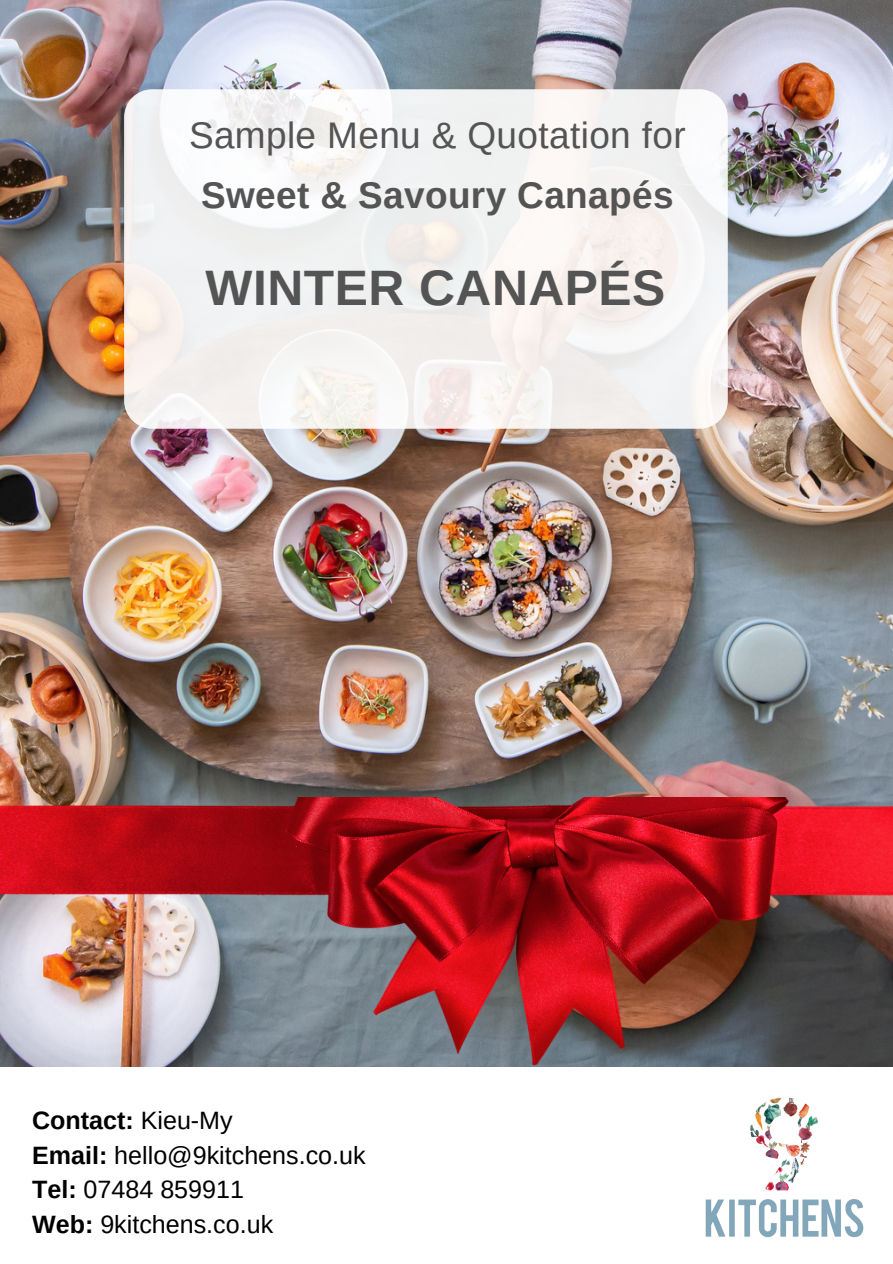
<style>
.page{position:relative;width:893px;height:1264px;background:#fff}
.page>*{position:absolute;margin:0;border:0;box-sizing:border-box;transform-origin:0 0}
.t1{font:700 49.8px "Arimo";letter-spacing:.01em;color:#545454}
.t2{font:36.9px "Arimo";letter-spacing:.01em;color:#545454}
.t3{font:700 36.9px "Arimo";letter-spacing:.01em;color:#545454}
.t4{font:25.05px/34.8px "Arimo";color:#000}
.s1{font-weight:700}
</style>
<div class="page">
<img style="left:0;top:0;width:892px;height:1066px">
<div style="left:124px;top:89px;width:603px;height:340px;background:#f3f2f1;border-radius:28px"></div>
<img style="left:832px;top:669px;width:60px;height:398px">
<img style="left:705px;top:1097px;width:159px;height:141px">
<img style="left:0;top:797px;width:892px;height:268px">
<h2 class="t2" style="left:189px;top:115px;width:498px">Sample Menu &amp; Quotation for</h2>
<h2 class="t3" style="left:201px;top:175px;width:474px">Sweet &amp; Savoury Canapés</h2>
<h1 class="t1" style="left:205px;top:259px;width:461px">WINTER CANAPÉS</h1>
<p class="t4" style="left:32px;top:1102px;width:335px"><span class="s1">Contact:</span> Kieu-My<br><span class="s1">Email:</span> hello@9kitchens.co.uk<br><span class="s1">Tel:</span> 07484 859911<br><span class="s1">Web:</span> 9kitchens.co.uk</p>
</div>
